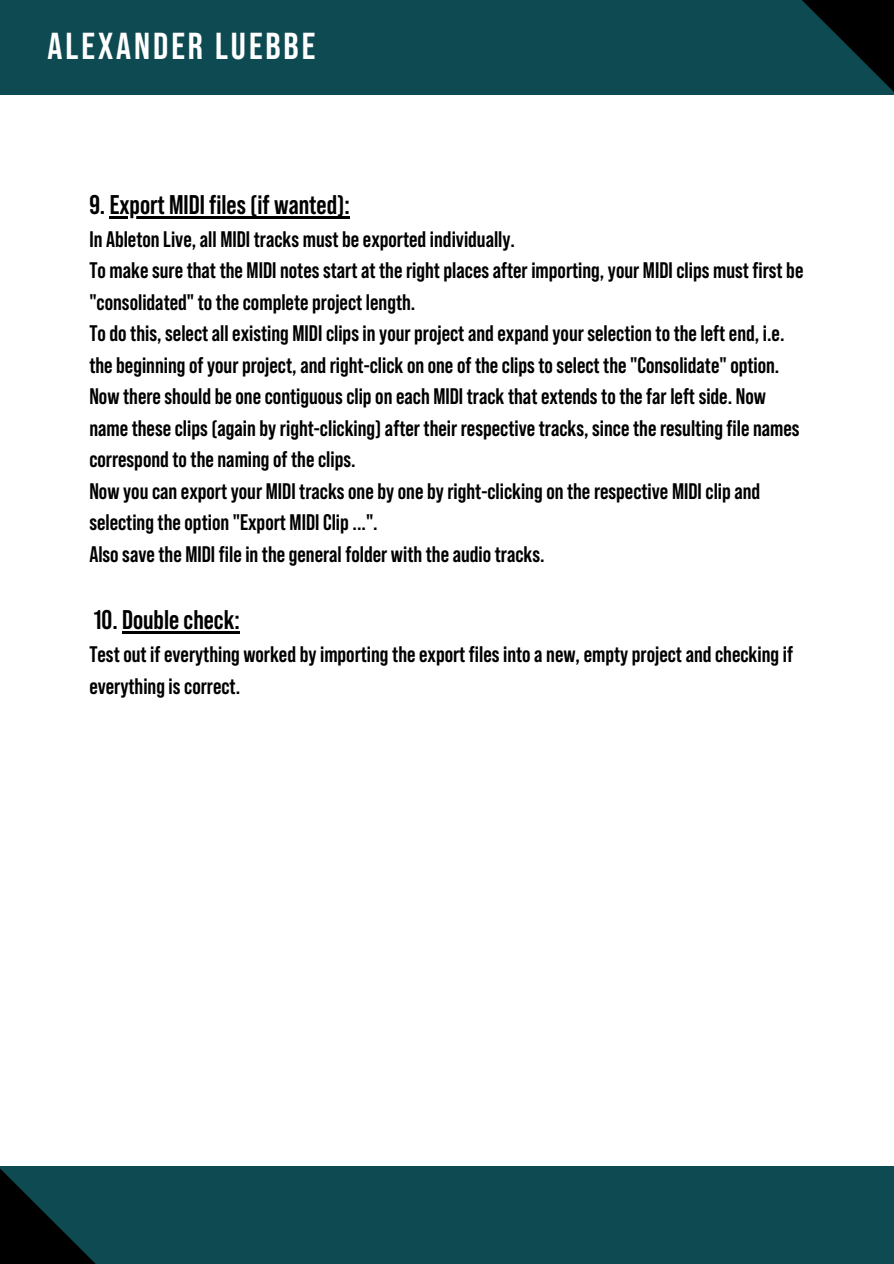
<style>
.page{position:relative;width:894px;height:1264px;background:#fff}
.page>*{position:absolute;margin:0;border:0;box-sizing:border-box;transform-origin:0 0}
.t1{font:700 37.5px "Bebas Neue Pro";letter-spacing:.08em;color:#fff}
.t2{font:700 27px "Bebas Neue Pro";color:#000}
.t3{font:700 22.5px/31.5px "Bebas Neue Pro";color:#000}
</style>
<div class="page">
<div style="left:0;top:1166px;width:893px;height:97px;background:#0e4a52"></div>
<div style="left:0;top:0;width:893px;height:95px;background:#0e4a52"></div>
<svg style="left:802px;top:0;width:91px;height:91px"></svg>
<svg style="left:0;top:1168px;width:95px;height:95px"></svg>
<hr style="left:110px;top:216px;width:240px;height:3px;background:#000">
<hr style="left:122px;top:631px;width:118px;height:3px;background:#000">
<p class="t1" style="left:48px;top:22px;width:269px">ALEXANDER LUEBBE</p>
<p class="t2" style="left:89px;top:187px;width:262px">9. Export MIDI files (if wanted):</p>
<h1 class="t3" style="left:89px;top:222px;width:427px">In Ableton Live, all MIDI tracks must be exported individually.</h1>
<p class="t3" style="left:89px;top:253px;width:715px">To make sure that the MIDI notes start at the right places after importing, your MIDI clips must first be "consolidated" to the complete project length.</p>
<p class="t3" style="left:89px;top:316px;width:711px">To do this, select all existing MIDI clips in your project and expand your selection to the left end, i.e. the beginning of your project, and right-click on one of the clips to select the "Consolidate" option.<br>Now there should be one contiguous clip on each MIDI track that extends to the far left side. Now name these clips (again by right-clicking) after their respective tracks, since the resulting file names correspond to the naming of the clips.</p>
<p class="t3" style="left:89px;top:474px;width:672px">Now you can export your MIDI tracks one by one by right-clicking on the respective MIDI clip and selecting the option "Export MIDI Clip ...".</p>
<p class="t3" style="left:89px;top:537px;width:456px">Also save the MIDI file in the general folder with the audio tracks.</p>
<p class="t2" style="left:94px;top:602px;width:147px">10. Double check:</p>
<p class="t3" style="left:89px;top:637px;width:705px">Test out if everything worked by importing the export files into a new, empty project and checking if everything is correct.</p>
</div>
